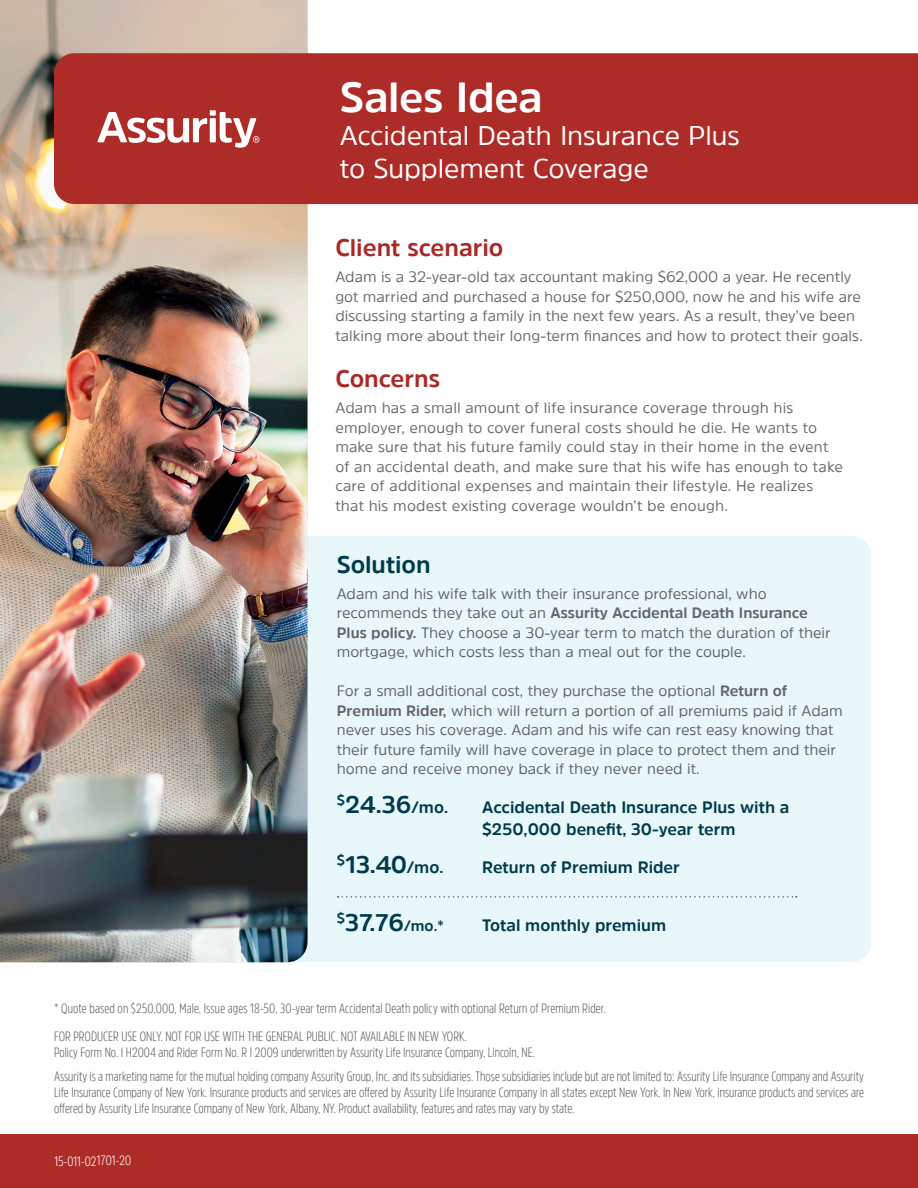
<style>
.page{position:relative;width:918px;height:1188px;background:#fff}
.page>*{position:absolute;margin:0;border:0;box-sizing:border-box;transform-origin:0 0}
.H2_-_28pt_Bold_30_pt{font:700 42px "Amsi Pro";letter-spacing:-.005em;color:#fff}
.H2_-_28pt_Bold_30_pt-2{font:27px/33px "Amsi Pro";letter-spacing:-.005em;color:#fff}
.H5_16pt_18pt_leading{font:700 24px "Amsi Pro";letter-spacing:-.005em;color:#003b4d}
.H5_16pt_18pt_leading-2{font:700 24px "Amsi Pro";letter-spacing:-.005em;color:#aa2928}
.t1{font:700 16.5px/22.5px "Amsi Pro";color:#003b4d}
.t2{font:15px/19.5px "Amsi Pro";letter-spacing:.01em;color:#6b6c70}
.t3{font:15px/19.5px "Amsi Pro";color:#63656a}
.t4{font:300 13.5px/16.2px "Amsi Pro Cond";color:#62656a;text-align:justify}
.Disclaimer_9pt_conde{font:300 13.5px "Amsi Pro Cond";letter-spacing:.005em;color:#63656a}
.t5{font:300 13.5px "Amsi Pro Cond";color:#fff}
.s1{font-weight:700}
.s2{font-size:16.5px}
.s3{font-size:15px}
</style>
<div class="page">
<div style="left:0;top:1135px;width:918px;height:53px;background:#ae2c28"></div>
<div style="left:271px;top:536px;width:600px;height:426px;background:#e8f7f9;border-radius:20px"></div>
<img style="left:0;top:0;width:308px;height:962px">
<div style="left:54px;top:53px;width:864px;height:151px;background:#ae2c28"></div>
<svg style="left:98px;top:110px;width:162px;height:38px"></svg>
<svg style="left:338px;top:896px;width:459px;height:2px"></svg>
<p class="H2_-_28pt_Bold_30_pt" style="left:340px;top:69px;width:204px">Sales Idea</p>
<p class="H2_-_28pt_Bold_30_pt-2" style="left:340px;top:119px;width:402px">Accidental Death Insurance Plus to Supplement Coverage</p>
<p class="H5_16pt_18pt_leading-2" style="left:335px;top:231px;width:170px">Client scenario</p>
<p class="t2" style="left:335px;top:267px;width:529px">Adam is a 32-year-old tax accountant making $62,000 a year. He recently got married and purchased a house for $250,000, now he and his wife are discussing starting a family in the next few years. As a result, they’ve been talking more about their long-term finances and how to protect their goals.</p>
<p class="H5_16pt_18pt_leading-2" style="left:335px;top:362px;width:106px">Concerns</p>
<p class="t2" style="left:335px;top:398px;width:509px">Adam has a small amount of life insurance coverage through his employer, enough to cover funeral costs should he die. He wants to make sure that his future family could stay in their home in the event of an accidental death, and make sure that his wife has enough to take care of additional expenses and maintain their lifestyle. He realizes that his modest existing coverage wouldn’t be enough.</p>
<p class="H5_16pt_18pt_leading" style="left:337px;top:548px;width:95px">Solution</p>
<p class="t3" style="left:337px;top:583px;width:496px">Adam and his wife talk with their insurance professional, who recommends they take out an <span class="s1">Assurity Accidental Death Insurance Plus policy.</span> They choose a 30-year term to match the duration of their mortgage, which costs less than a meal out for the couple.</p>
<p class="t3" style="left:337px;top:681px;width:508px">For a small additional cost, they purchase the optional <span class="s1">Return of Premium Rider,</span> which will return a portion of all premiums paid if Adam never uses his coverage. Adam and his wife can rest easy knowing that their future family will have coverage in place to protect them and their home and receive money back if they never need it.</p>
<p class="H5_16pt_18pt_leading" style="left:337px;top:788px;width:113px"><sup>$</sup>24.36<span class="s2">/mo.</span></p>
<p class="t1" style="left:482px;top:796px;width:309px">Accidental Death Insurance Plus with a $250,000 benefit, 30-year term</p>
<p class="H5_16pt_18pt_leading" style="left:337px;top:848px;width:108px"><sup>$</sup>13.40<span class="s2">/mo.</span></p>
<p class="t1" style="left:482px;top:855px;width:199px">Return of Premium Rider</p>
<p class="H5_16pt_18pt_leading" style="left:337px;top:906px;width:109px"><sup>$</sup>37.76<span class="s3">/mo.*</span></p>
<p class="t1" style="left:482px;top:913px;width:185px">Total monthly premium</p>
<p class="Disclaimer_9pt_conde" style="left:54px;top:999px;width:554px">* Quote based on $250,000, Male, Issue ages 18-50, 30-year term Accidental Death policy with optional Return of Premium Rider.</p>
<p class="Disclaimer_9pt_conde" style="left:54px;top:1027px;width:414px">FOR PRODUCER USE ONLY. NOT FOR USE WITH THE GENERAL PUBLIC. NOT AVAILABLE IN NEW YORK.</p>
<p class="t4" style="left:54px;top:1044px;width:482px">Policy Form No. I H2004 and Rider Form No. R I 2009 underwritten by Assurity Life Insurance Company, Lincoln, NE.</p>
<p class="t4" style="left:54px;top:1067px;width:811px">Assurity is a marketing name for the mutual holding company Assurity Group, Inc. and its subsidiaries. Those subsidiaries include but are not limited to: Assurity Life Insurance Company and Assurity Life Insurance Company of New York. Insurance products and services are offered by Assurity Life Insurance Company in all states except New York. In New York, insurance products and services are offered by Assurity Life Insurance Company of New York, Albany, NY. Product availability, features and rates may vary by state.</p>
<p class="t5" style="left:54px;top:1152px;width:78px;rotate:-1deg">15-011-021701-20</p>
</div>
